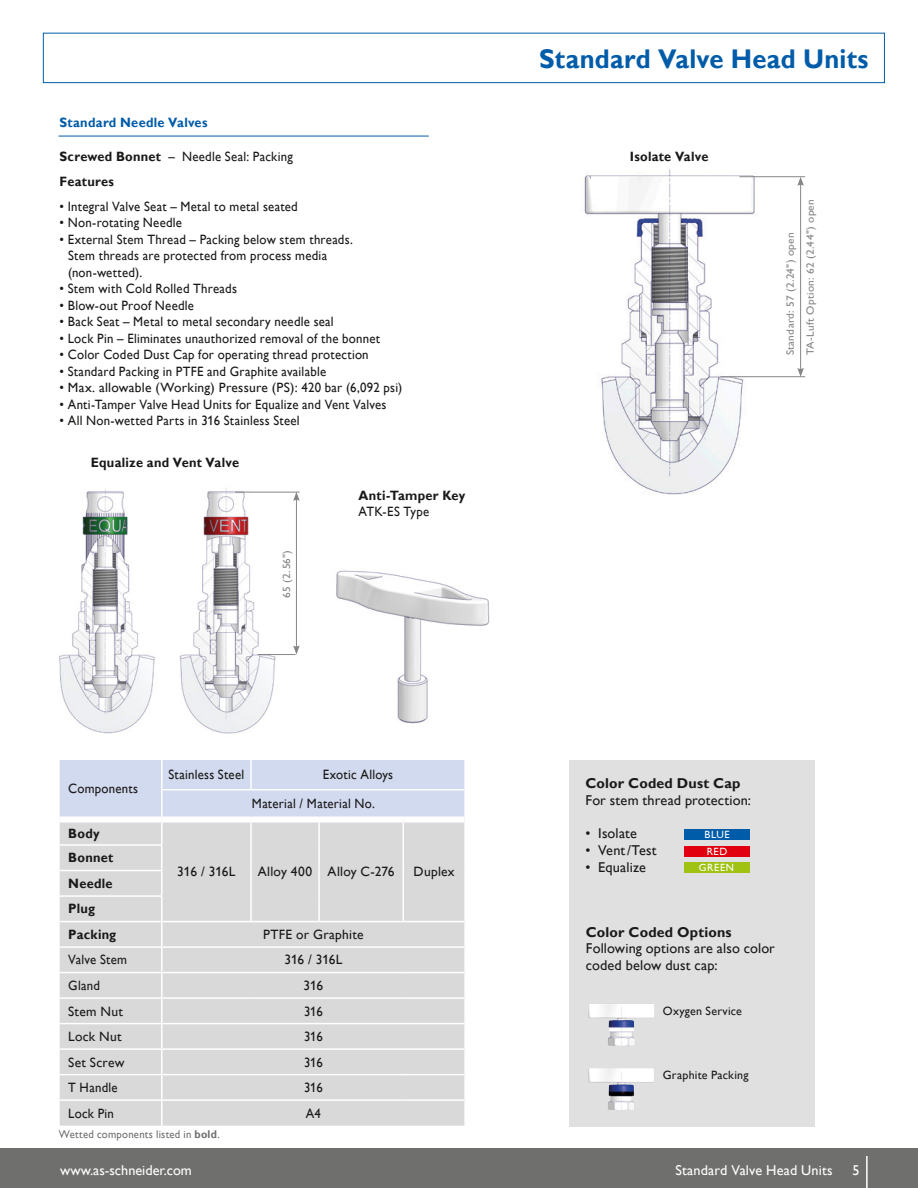
<style>
.page{position:relative;width:918px;height:1188px;background:#fff}
.page>*{position:absolute;margin:0;border:0;box-sizing:border-box;transform-origin:0 0}
.t1{font:700 27px "Gill Alt One";letter-spacing:.01em;color:#005ca9;scale:.95 1}
.t2{font:14.25px/16.5px "Gill Alt One";letter-spacing:.01em;color:#1a1918}
.t3{font:14.25px "Gill Alt One";color:#fff}
.t4{font:700 14.25px "Gill Alt One";letter-spacing:.01em;color:#1a1918}
.t5{font:13.5px/16.5px "Gill Alt One";letter-spacing:.02em;color:#1a1918;scale:.95 1}
.t6{font:700 13.5px/25.5px "Gill Alt One";letter-spacing:.02em;color:#1a1918;scale:.95 1}
.t7{font:13.5px "Gill Alt One";letter-spacing:.02em;color:#1a1918}
.t8{font:700 13.5px "Gill Alt One";letter-spacing:.02em;color:#005ca9;scale:.95 1}
.t9{font:12px "Gill Alt One";letter-spacing:.02em;color:#1a1918}
.t10{font:11.25px "Gill Alt One";letter-spacing:.025em;color:#6f6f6e;scale:.95 1}
.t11{font:10.5px/19.8px "Gill Alt One";letter-spacing:.025em;color:#868686;scale:1.08 1}
.t12{font:10.5px "Gill Sans";letter-spacing:.06em;color:#fff}
.s1{font-weight:400}
.s2{font-weight:700}
</style>
<div class="page">
<div style="left:43px;top:33px;width:842px;height:50px;border:1px solid #005ca9"></div>
<div style="left:0;top:1148px;width:918px;height:40px;background:#6f6f6e"></div>
<hr style="left:866px;top:1156px;width:2px;height:32px;background:#fff">
<img style="left:584px;top:169px;width:221px;height:326px">
<hr style="left:58px;top:136px;width:371px;height:1px;background:#005ca9">
<hr style="left:739px;top:176px;width:66px;height:1px;background:#868686">
<hr style="left:720px;top:376px;width:85px;height:1px;background:#868686">
<hr style="left:800px;top:183px;width:1px;height:187px;background:#868686">
<svg style="left:797px;top:368px;width:7px;height:9px"></svg>
<svg style="left:797px;top:177px;width:7px;height:9px"></svg>
<div style="left:570px;top:760px;width:245px;height:366px;background:#e0e0e1"></div>
<div style="left:684px;top:829px;width:66px;height:10px;background:#005ca9"></div>
<div style="left:684px;top:846px;width:66px;height:10px;background:#e1000f"></div>
<div style="left:684px;top:862px;width:65px;height:11px;background:#a0c213"></div>
<img style="left:588px;top:1068px;width:66px;height:42px">
<img style="left:588px;top:1004px;width:66px;height:42px">
<div style="left:60px;top:1101px;width:404px;height:25px;background:#d9d9da"></div>
<div style="left:60px;top:922px;width:404px;height:177px;background:#d9d9da"></div>
<svg style="left:60px;top:760px;width:405px;height:161px"></svg>
<hr style="left:464px;top:896px;width:2px;height:25px;background:#fff">
<hr style="left:161px;top:922px;width:2px;height:24px;background:#fff">
<hr style="left:60px;top:946px;width:102px;height:2px;background:#fff">
<hr style="left:162px;top:946px;width:89px;height:2px;background:#fff">
<hr style="left:161px;top:948px;width:2px;height:24px;background:#fff">
<hr style="left:251px;top:946px;width:68px;height:2px;background:#fff">
<hr style="left:319px;top:946px;width:84px;height:2px;background:#fff">
<hr style="left:403px;top:946px;width:63px;height:2px;background:#fff">
<hr style="left:60px;top:972px;width:102px;height:1px;background:#fff">
<hr style="left:162px;top:972px;width:89px;height:1px;background:#fff">
<hr style="left:161px;top:973px;width:2px;height:24px;background:#fff">
<hr style="left:251px;top:972px;width:68px;height:1px;background:#fff">
<hr style="left:319px;top:972px;width:84px;height:1px;background:#fff">
<hr style="left:403px;top:972px;width:63px;height:1px;background:#fff">
<hr style="left:60px;top:997px;width:102px;height:2px;background:#fff">
<hr style="left:162px;top:997px;width:89px;height:2px;background:#fff">
<hr style="left:161px;top:999px;width:2px;height:24px;background:#fff">
<hr style="left:251px;top:997px;width:68px;height:2px;background:#fff">
<hr style="left:319px;top:997px;width:84px;height:2px;background:#fff">
<hr style="left:403px;top:997px;width:63px;height:2px;background:#fff">
<hr style="left:60px;top:1023px;width:102px;height:1px;background:#fff">
<hr style="left:162px;top:1023px;width:89px;height:1px;background:#fff">
<hr style="left:161px;top:1024px;width:2px;height:24px;background:#fff">
<hr style="left:251px;top:1023px;width:68px;height:1px;background:#fff">
<hr style="left:319px;top:1023px;width:84px;height:1px;background:#fff">
<hr style="left:403px;top:1023px;width:63px;height:1px;background:#fff">
<hr style="left:60px;top:1048px;width:102px;height:2px;background:#fff">
<hr style="left:162px;top:1048px;width:89px;height:2px;background:#fff">
<hr style="left:161px;top:1050px;width:2px;height:24px;background:#fff">
<hr style="left:251px;top:1048px;width:68px;height:2px;background:#fff">
<hr style="left:319px;top:1048px;width:84px;height:2px;background:#fff">
<hr style="left:403px;top:1048px;width:63px;height:2px;background:#fff">
<hr style="left:60px;top:1074px;width:102px;height:1px;background:#fff">
<hr style="left:162px;top:1074px;width:89px;height:1px;background:#fff">
<hr style="left:161px;top:1075px;width:2px;height:24px;background:#fff">
<hr style="left:251px;top:1074px;width:68px;height:1px;background:#fff">
<hr style="left:319px;top:1074px;width:84px;height:1px;background:#fff">
<hr style="left:403px;top:1074px;width:63px;height:1px;background:#fff">
<hr style="left:161px;top:1101px;width:2px;height:25px;background:#fff">
<div style="left:60px;top:817px;width:102px;height:6px;background:#fff"></div>
<div style="left:162px;top:817px;width:89px;height:6px;background:#fff"></div>
<div style="left:251px;top:817px;width:68px;height:6px;background:#fff"></div>
<div style="left:319px;top:817px;width:84px;height:6px;background:#fff"></div>
<div style="left:403px;top:817px;width:61px;height:6px;background:#fff"></div>
<hr style="left:163px;top:789px;width:88px;height:1px;background:#fff">
<hr style="left:251px;top:789px;width:68px;height:1px;background:#fff">
<hr style="left:319px;top:789px;width:84px;height:1px;background:#fff">
<hr style="left:403px;top:789px;width:61px;height:1px;background:#fff">
<img style="left:59px;top:488px;width:96px;height:246px">
<img style="left:336px;top:570px;width:154px;height:154px">
<img style="left:179px;top:488px;width:102px;height:246px">
<hr style="left:235px;top:492px;width:65px;height:1px;background:#868686">
<hr style="left:258px;top:654px;width:37px;height:1px;background:#868686">
<hr style="left:296px;top:499px;width:1px;height:149px;background:#868686">
<svg style="left:293px;top:645px;width:7px;height:10px"></svg>
<svg style="left:293px;top:492px;width:7px;height:9px"></svg>
<p class="t8" style="left:60px;top:115px;width:157px">Standard Needle Valves</p>
<p class="t6" style="left:60px;top:144px;width:247px;line-height:24.8px">Screwed Bonnet <span class="s1">– Needle Seal: Packing<br></span>Features</p>
<p class="t5" style="left:60px;top:198px;width:252px">• Integral Valve Seat – Metal to metal seated</p>
<p class="t5" style="left:60px;top:214px;width:130px">• Non-rotating Needle</p>
<p class="t5" style="left:68px;top:231px;width:301px;text-indent:-9px">• External Stem Thread – Packing below stem threads.<br>Stem threads are protected from process media (non-wetted).</p>
<p class="t5" style="left:60px;top:280px;width:188px">• Stem with Cold Rolled Threads</p>
<p class="t5" style="left:60px;top:297px;width:143px">• Blow-out Proof Needle</p>
<p class="t5" style="left:60px;top:313px;width:290px">• Back Seat – Metal to metal secondary needle seal</p>
<p class="t5" style="left:60px;top:330px;width:339px">• Lock Pin – Eliminates unauthorized removal of the bonnet</p>
<p class="t5" style="left:60px;top:346px;width:327px">• Color Coded Dust Cap for operating thread protection</p>
<p class="t5" style="left:60px;top:363px;width:282px">• Standard Packing in PTFE and Graphite available</p>
<p class="t5" style="left:60px;top:379px;width:362px">• Max. allowable (Working) Pressure (PS): 420 bar (6,092 psi)</p>
<p class="t5" style="left:60px;top:396px;width:346px">• Anti-Tamper Valve Head Units for Equalize and Vent Valves</p>
<p class="t5" style="left:60px;top:412px;width:254px">• All Non-wetted Parts in 316 Stainless Steel</p>
<p class="t6" style="left:91px;top:449px;width:158px">Equalize and Vent Valve</p>
<p class="t11" style="left:277px;top:598px;width:46px;rotate:-90deg">65 (2.56")</p>
<p class="t6" style="left:359px;top:482px;width:114px">Anti-Tamper Key</p>
<p class="t5" style="left:359px;top:503px;width:76px">ATK-ES Type</p>
<p class="t5" style="left:68px;top:780px;width:75px">Components</p>
<p class="t6" style="left:68px;top:821px;width:35px">Body</p>
<p class="t6" style="left:68px;top:845px;width:52px">Bonnet<br>Needle<br>Plug<br>Packing</p>
<p class="t5" style="left:169px;top:766px;width:81px">Stainless Steel</p>
<p class="t5" style="left:252px;top:760px;width:150px;line-height:29px;text-indent:71px">Exotic Alloys<br>Material / Material No.</p>
<p class="t7" style="left:177px;top:864px;width:60px">316 / 316L</p>
<p class="t7" style="left:258px;top:864px;width:138px">Alloy 400 Alloy C-276</p>
<p class="t7" style="left:414px;top:864px;width:43px">Duplex</p>
<p class="t7" style="left:263px;top:927px;width:102px">PTFE or Graphite</p>
<p class="t5" style="left:68px;top:952px;width:63px">Valve Stem</p>
<p class="t7" style="left:284px;top:952px;width:60px">316 / 316L</p>
<p class="t5" style="left:68px;top:977px;width:35px">Gland</p>
<p class="t7" style="left:304px;top:978px;width:21px">316</p>
<p class="t7" style="left:68px;top:1003px;width:56px">Stem Nut</p>
<p class="t5" style="left:304px;top:1003px;width:21px">316</p>
<p class="t7" style="left:68px;top:1029px;width:55px">Lock Nut</p>
<p class="t5" style="left:304px;top:1028px;width:21px">316</p>
<p class="t7" style="left:68px;top:1054px;width:58px">Set Screw</p>
<p class="t5" style="left:304px;top:1054px;width:21px">316</p>
<p class="t5" style="left:68px;top:1079px;width:54px">T Handle</p>
<p class="t5" style="left:304px;top:1079px;width:21px">316</p>
<p class="t5" style="left:68px;top:1105px;width:50px">Lock Pin</p>
<p class="t5" style="left:306px;top:1105px;width:17px">A4</p>
<p class="t10" style="left:59px;top:1128px;width:171px">Wetted components listed in <span class="s2">bold</span>.</p>
<h1 class="t1" style="left:539px;top:43px;width:348px">Standard Valve Head Units</h1>
<p class="t6" style="left:630px;top:144px;width:84px">Isolate Valve</p>
<p class="t11" style="left:780px;top:355px;width:146px;rotate:-90deg">Standard: 57 (2.24") open<br>TA-Luft Option: 62 (2.44") open</p>
<p class="t4" style="left:586px;top:775px;width:157px">Color Coded Dust Cap</p>
<p class="t2" style="left:586px;top:792px;width:167px">For stem thread protection:</p>
<p class="t2" style="left:586px;top:825px;width:53px">• Isolate</p>
<p class="t12" style="left:704px;top:828px;width:27px">BLUE</p>
<p class="t2" style="left:586px;top:842px;width:73px">• Vent/Test</p>
<p class="t12" style="left:707px;top:845px;width:22px">RED</p>
<p class="t2" style="left:586px;top:858px;width:62px">• Equalize</p>
<p class="t12" style="left:699px;top:862px;width:37px">GREEN</p>
<p class="t4" style="left:586px;top:924px;width:147px">Color Coded Options</p>
<p class="t2" style="left:586px;top:940px;width:191px">Following options are also color coded below dust cap:</p>
<p class="t9" style="left:663px;top:1004px;width:81px">Oxygen Service</p>
<p class="t9" style="left:663px;top:1068px;width:87px">Graphite Packing</p>
<p class="t3" style="left:60px;top:1162px;width:133px">www.as-schneider.com</p>
<p class="t3" style="left:675px;top:1162px;width:159px">Standard Valve Head Units</p>
<p class="t3" style="left:852px;top:1162px;width:9px">5</p>
</div>
